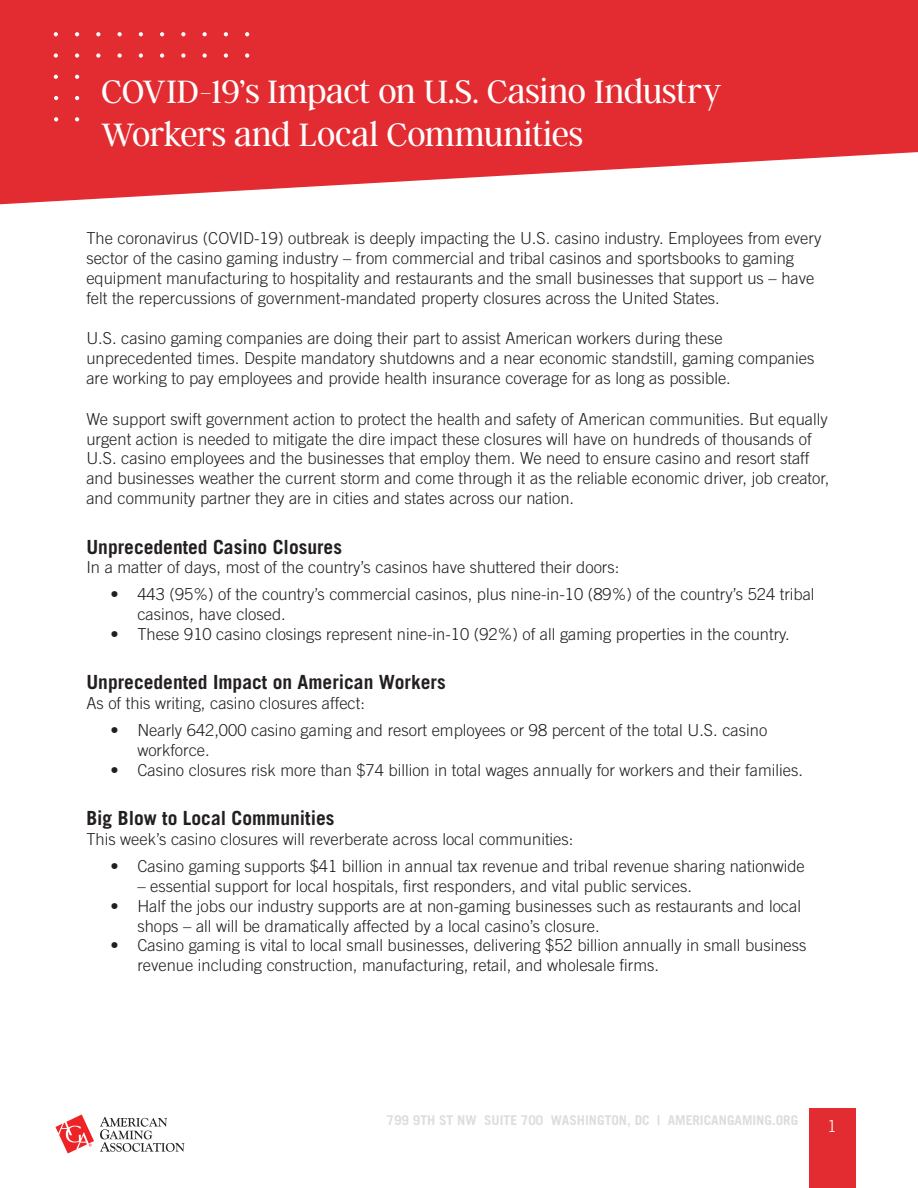
<style>
.page{position:relative;width:918px;height:1188px;background:#fff}
.page>*{position:absolute;margin:0;border:0;box-sizing:border-box;transform-origin:0 0}
.t1{font:300 36px/43.2px "Argent CF";letter-spacing:-.005em;color:#fff}
.t2{font:700 19.5px "Trade Gothic LT Com";color:#231f20}
.t3{font:300 16.5px/19.8px "Trade Gothic LT Com";color:#231f20}
.t4{font:300 16.5px "Trade Gothic LT Com";color:#fff}
.t5{font:700 13.5px "Trade Gothic LT Std";color:#dddddb}
</style>
<div class="page">
<div style="left:809px;top:1109px;width:47px;height:79px;background:#e32c31"></div>
<svg style="left:100px;top:1117px;width:85px;height:35px"></svg>
<svg style="left:55px;top:1115px;width:39px;height:39px"></svg>
<svg style="left:0;top:0;width:918px;height:204px;background:#e6464b"></svg>
<svg style="left:54px;top:32px;width:4px;height:4px"></svg>
<svg style="left:75px;top:32px;width:4px;height:4px"></svg>
<svg style="left:96px;top:32px;width:4px;height:4px"></svg>
<svg style="left:117px;top:32px;width:5px;height:4px"></svg>
<svg style="left:139px;top:32px;width:4px;height:4px"></svg>
<svg style="left:160px;top:32px;width:4px;height:4px"></svg>
<svg style="left:181px;top:32px;width:5px;height:4px"></svg>
<svg style="left:203px;top:32px;width:4px;height:4px"></svg>
<svg style="left:224px;top:32px;width:4px;height:4px"></svg>
<svg style="left:245px;top:32px;width:4px;height:4px"></svg>
<svg style="left:54px;top:53px;width:4px;height:5px"></svg>
<svg style="left:75px;top:53px;width:4px;height:5px"></svg>
<svg style="left:96px;top:53px;width:4px;height:5px"></svg>
<svg style="left:117px;top:53px;width:5px;height:5px"></svg>
<svg style="left:139px;top:53px;width:4px;height:5px"></svg>
<svg style="left:160px;top:53px;width:4px;height:5px"></svg>
<svg style="left:181px;top:53px;width:5px;height:5px"></svg>
<svg style="left:203px;top:53px;width:4px;height:5px"></svg>
<svg style="left:224px;top:53px;width:4px;height:5px"></svg>
<svg style="left:245px;top:53px;width:4px;height:5px"></svg>
<svg style="left:54px;top:75px;width:4px;height:4px"></svg>
<svg style="left:75px;top:75px;width:4px;height:4px"></svg>
<svg style="left:75px;top:96px;width:4px;height:4px"></svg>
<svg style="left:54px;top:96px;width:4px;height:4px"></svg>
<svg style="left:75px;top:117px;width:4px;height:4px"></svg>
<svg style="left:54px;top:117px;width:4px;height:4px"></svg>
<h1 class="t1" style="left:101px;top:71px;width:622px">COVID-19’s Impact on U.S. Casino Industry<br>Workers and Local Communities</h1>
<p class="t3" style="left:86px;top:228px;width:736px">The coronavirus (COVID-19) outbreak is deeply impacting the U.S. casino industry. Employees from every sector of the casino gaming industry – from commercial and tribal casinos and sportsbooks to gaming equipment manufacturing to hospitality and restaurants and the small businesses that support us – have felt the repercussions of government-mandated property closures across the United States.</p>
<p class="t3" style="left:86px;top:328px;width:729px">U.S. casino gaming companies are doing their part to assist American workers during these unprecedented times. Despite mandatory shutdowns and a near economic standstill, gaming companies are working to pay employees and provide health insurance coverage for as long as possible.</p>
<p class="t3" style="left:86px;top:409px;width:744px">We support swift government action to protect the health and safety of American communities. But equally urgent action is needed to mitigate the dire impact these closures will have on hundreds of thousands of U.S. casino employees and the businesses that employ them. We need to ensure casino and resort staff and businesses weather the current storm and come through it as the reliable economic driver, job creator, and community partner they are in cities and states across our nation.</p>
<p class="t2" style="left:86px;top:535px;width:257px">Unprecedented Casino Closures</p>
<p class="t3" style="left:86px;top:557px;width:534px">In a matter of days, most of the country’s casinos have shuttered their doors:</p>
<p class="t3" style="left:137px;top:584px;width:679px;text-indent:-27px">• 443 (95%) of the country’s commercial casinos, plus nine-in-10 (89%) of the country’s 524 tribal casinos, have closed.</p>
<p class="t3" style="left:110px;top:624px;width:681px">• These 910 casino closings represent nine-in-10 (92%) of all gaming properties in the country.</p>
<p class="t2" style="left:86px;top:671px;width:361px">Unprecedented Impact on American Workers</p>
<p class="t3" style="left:86px;top:693px;width:280px">As of this writing, casino closures affect:</p>
<p class="t3" style="left:137px;top:720px;width:631px;text-indent:-27px">• Nearly 642,000 casino gaming and resort employees or 98 percent of the total U.S. casino workforce.</p>
<p class="t3" style="left:110px;top:760px;width:694px">• Casino closures risk more than $74 billion in total wages annually for workers and their families.</p>
<p class="t2" style="left:86px;top:806px;width:250px">Big Blow to Local Communities</p>
<p class="t3" style="left:86px;top:829px;width:489px">This week’s casino closures will reverberate across local communities:</p>
<p class="t3" style="left:110px;top:856px;width:696px">• Casino gaming supports $41 billion in annual tax revenue and tribal revenue sharing nationwide</p>
<p class="t3" style="left:137px;top:876px;width:556px">– essential support for local hospitals, first responders, and vital public services.</p>
<p class="t3" style="left:137px;top:896px;width:665px;text-indent:-27px">• Half the jobs our industry supports are at non-gaming businesses such as restaurants and local shops – all will be dramatically affected by a local casino’s closure.</p>
<p class="t3" style="left:137px;top:935px;width:671px;text-indent:-27px">• Casino gaming is vital to local small businesses, delivering $52 billion annually in small business revenue including construction, manufacturing, retail, and wholesale firms.</p>
<p class="t5" style="left:387px;top:1112px;width:413px">799 9TH ST NW SUITE 700 WASHINGTON, DC | AMERICANGAMING.ORG</p>
<p class="t4" style="left:828px;top:1117px;width:11px">1</p>
</div>
